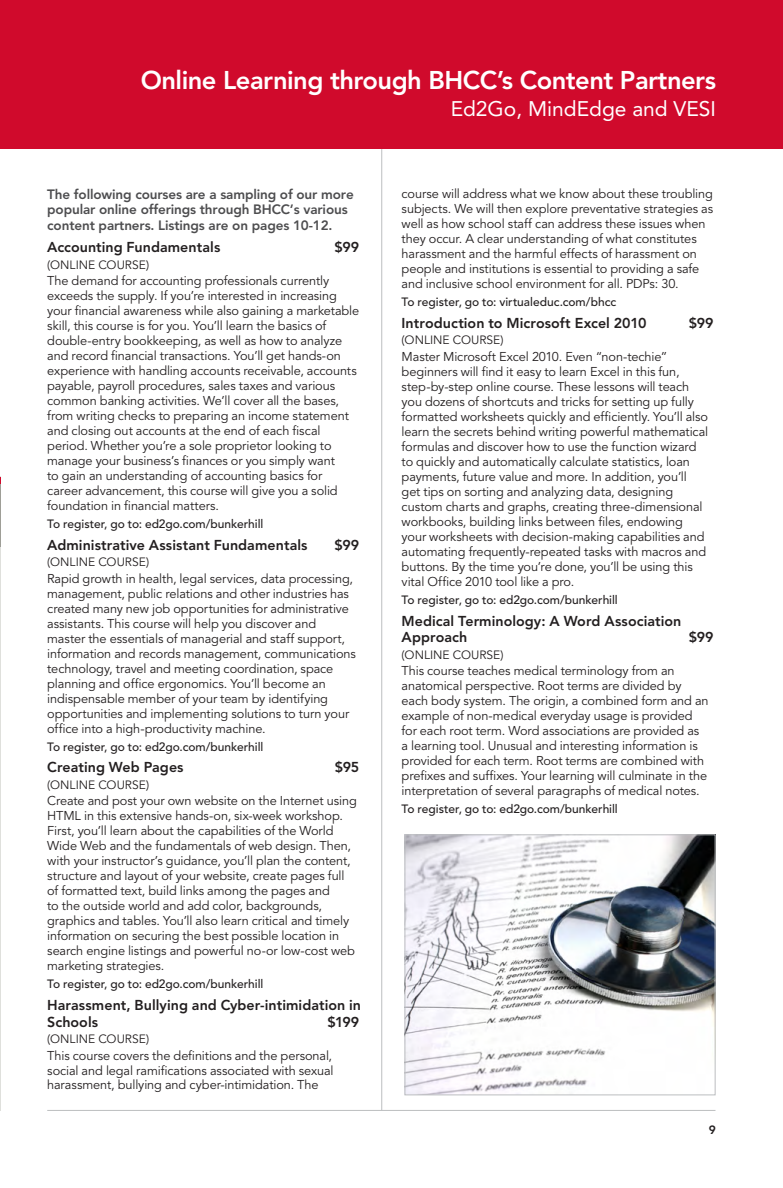
<style>
.page{position:relative;width:783px;height:1188px;background:#fff}
.page>*{position:absolute;margin:0;border:0;box-sizing:border-box;transform-origin:0 0}
.t1{font:800 25.5px "Avenir LT Std";letter-spacing:-.02em;color:#fff}
.t2{font:21px "Avenir LT Std";color:#fff}
.t3{font:800 14.25px/16.5px "Avenir LT Std";letter-spacing:.005em;color:#231f20}
.t4{font:800 13.5px/15.5px "Avenir LT Std";letter-spacing:-.01em;color:#4d4d4f}
.t5{font:12.75px/15px "Avenir LT Std";letter-spacing:-.01em;color:#231f20}
.t6{font:500 12px "Avenir LT Std";color:#231f20}
.t7{font:12px "Avenir LT Std";color:#231f20}
.t8{font:800 12px "Avenir LT Std";color:#231f20}
</style>
<div class="page">
<hr style="left:381px;top:138px;width:1px;height:972px;background:#bcbec0">
<hr style="left:47px;top:1110px;width:669px;height:1px;background:#bcbec0">
<div style="left:0;top:0;width:783px;height:148px;background:#d00a2c"></div>
<hr style="left:0;top:477px;width:1px;height:634px;background:#dfe0dc">
<hr style="left:0;top:478px;width:1px;height:69px;background:#9e9e97">
<img style="left:407px;top:836px;width:307px;height:257px">
<div style="left:405px;top:834px;width:311px;height:261px;border:1px solid #bcbec0"></div>
<h1 class="t1" style="left:141px;top:65px;width:577px">Online Learning through BHCC’s Content Partners</h1>
<h2 class="t2" style="left:451px;top:97px;width:267px">Ed2Go, MindEdge and VESI</h2>
<p class="t4" style="left:47px;top:186px;width:308px">The following courses are a sampling of our more popular online offerings through BHCC’s various content partners. Listings are on pages 10-12.</p>
<p class="t3" style="left:47px;top:239px;width:175px">Accounting Fundamentals</p>
<p class="t3" style="left:334px;top:239px;width:26px">$99</p>
<p class="t7" style="left:47px;top:257px;width:103px">(ONLINE COURSE)</p>
<p class="t5" style="left:47px;top:274px;width:314px">The demand for accounting professionals currently exceeds the supply. If you’re interested in increasing your financial awareness while also gaining a marketable skill, this course is for you. You’ll learn the basics of double-entry bookkeeping, as well as how to analyze and record financial transactions. You’ll get hands-on experience with handling accounts receivable, accounts payable, payroll procedures, sales taxes and various common banking activities. We’ll cover all the bases, from writing checks to preparing an income statement and closing out accounts at the end of each fiscal period. Whether you’re a sole proprietor looking to manage your business’s finances or you simply want<br>to gain an understanding of accounting basics for career advancement, this course will give you a solid foundation in financial matters.</p>
<p class="t6" style="left:47px;top:517px;width:218px">To register, go to: ed2go.com/bunkerhill</p>
<p class="t3" style="left:47px;top:537px;width:262px">Administrative Assistant Fundamentals</p>
<p class="t3" style="left:334px;top:537px;width:26px">$99</p>
<p class="t7" style="left:47px;top:555px;width:103px">(ONLINE COURSE)</p>
<p class="t5" style="left:47px;top:571px;width:310px">Rapid growth in health, legal services, data processing, management, public relations and other industries has created many new job opportunities for administrative assistants. This course will help you discover and master the essentials of managerial and staff support, information and records management, communications technology, travel and meeting coordination, space planning and office ergonomics. You’ll become an indispensable member of your team by identifying opportunities and implementing solutions to turn your office into a high-productivity machine.</p>
<p class="t6" style="left:47px;top:740px;width:218px">To register, go to: ed2go.com/bunkerhill</p>
<p class="t3" style="left:47px;top:759px;width:138px">Creating Web Pages</p>
<p class="t3" style="left:335px;top:759px;width:26px">$95</p>
<p class="t7" style="left:47px;top:778px;width:103px">(ONLINE COURSE)</p>
<p class="t5" style="left:47px;top:794px;width:311px">Create and post your own website on the Internet using HTML in this extensive hands-on, six-week workshop.<br>First, you’ll learn about the capabilities of the World Wide Web and the fundamentals of web design. Then, with your instructor’s guidance, you’ll plan the content, structure and layout of your website, create pages full of formatted text, build links among the pages and<br>to the outside world and add color, backgrounds, graphics and tables. You’ll also learn critical and timely information on securing the best possible location in search engine listings and powerful no-or low-cost web marketing strategies.</p>
<p class="t6" style="left:47px;top:977px;width:218px">To register, go to: ed2go.com/bunkerhill</p>
<p class="t3" style="left:47px;top:997px;width:315px">Harassment, Bullying and Cyber-intimidation in<br>Schools</p>
<p class="t3" style="left:328px;top:1013px;width:33px">$199</p>
<p class="t7" style="left:47px;top:1032px;width:103px">(ONLINE COURSE)</p>
<p class="t5" style="left:47px;top:1048px;width:288px;text-align:justify">This course covers the definitions and the personal, social and legal ramifications associated with sexual harassment, bullying and cyber-intimidation. The</p>
<p class="t5" style="left:402px;top:187px;width:313px">course will address what we know about these troubling subjects. We will then explore preventative strategies as well as how school staff can address these issues when they occur. A clear understanding of what constitutes harassment and the harmful effects of harassment on people and institutions is essential to providing a safe and inclusive school environment for all. PDPs: 30.</p>
<p class="t6" style="left:402px;top:295px;width:216px">To register, go to: virtualeduc.com/bhcc</p>
<p class="t3" style="left:402px;top:315px;width:246px">Introduction to Microsoft Excel 2010</p>
<p class="t3" style="left:689px;top:315px;width:26px">$99</p>
<p class="t7" style="left:402px;top:333px;width:103px">(ONLINE COURSE)</p>
<p class="t5" style="left:402px;top:349px;width:308px">Master Microsoft Excel 2010. Even “non-techie” beginners will find it easy to learn Excel in this fun, step-by-step online course. These lessons will teach you dozens of shortcuts and tricks for setting up fully formatted worksheets quickly and efficiently. You’ll also learn the secrets behind writing powerful mathematical formulas and discover how to use the function wizard to quickly and automatically calculate statistics, loan payments, future value and more. In addition, you’ll get tips on sorting and analyzing data, designing custom charts and graphs, creating three-dimensional workbooks, building links between files, endowing your worksheets with decision-making capabilities and automating frequently-repeated tasks with macros and buttons. By the time you’re done, you’ll be using this vital Office 2010 tool like a pro.</p>
<p class="t6" style="left:402px;top:593px;width:218px">To register, go to: ed2go.com/bunkerhill</p>
<p class="t3" style="left:402px;top:612px;width:281px">Medical Terminology: A Word Association<br>Approach</p>
<p class="t3" style="left:689px;top:629px;width:26px">$99</p>
<p class="t7" style="left:402px;top:647px;width:103px">(ONLINE COURSE)</p>
<p class="t5" style="left:402px;top:664px;width:309px">This course teaches medical terminology from an anatomical perspective. Root terms are divided by each body system. The origin, a combined form and an example of non-medical everyday usage is provided for each root term. Word associations are provided as a learning tool. Unusual and interesting information is provided for each term. Root terms are combined with prefixes and suffixes. Your learning will culminate in the interpretation of several paragraphs of medical notes.</p>
<p class="t6" style="left:402px;top:802px;width:218px">To register, go to: ed2go.com/bunkerhill</p>
<p class="t8" style="left:709px;top:1123px;width:9px">9</p>
</div>
